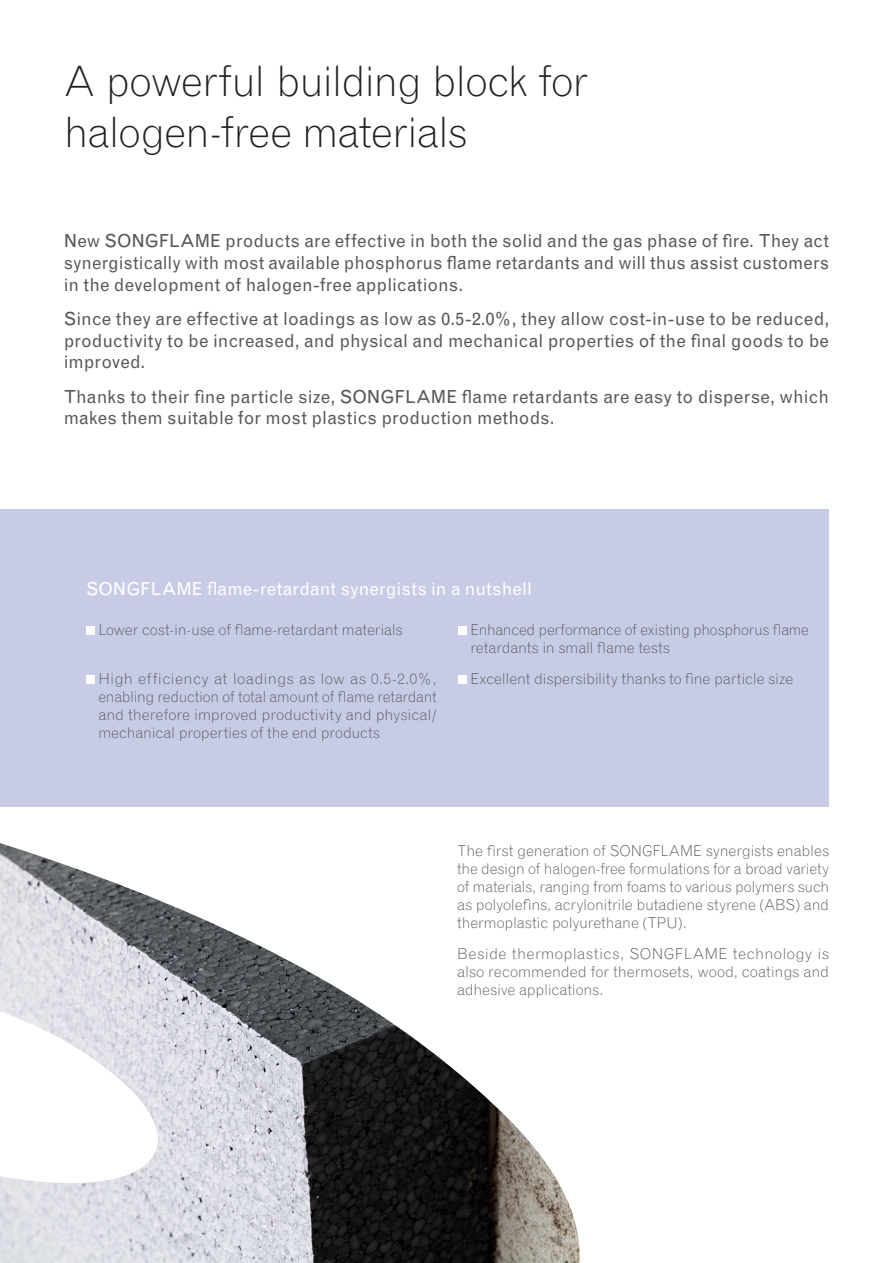
<style>
.page{position:relative;width:893px;height:1263px;background:#fff}
.page>*{position:absolute;margin:0;border:0;box-sizing:border-box;transform-origin:0 0}
.t1{font:300 42px/50.4px "Grotesque";letter-spacing:-.03em;color:#231f20}
.t2{font:18px/21.6px "Grotesque";letter-spacing:.005em;color:#57585a;text-align:justify}
.t3{font:18px "Grotesque";color:#fff}
.t4{font:300 15px/18px "Grotesque";letter-spacing:-.015em;color:#57585a;text-align:justify}
</style>
<div class="page">
<img style="left:0;top:843px;width:580px;height:420px">
<div style="left:0;top:509px;width:829px;height:298px;background:#c7cbe6"></div>
<div style="left:86px;top:626px;width:9px;height:9px;background:#fff"></div>
<div style="left:86px;top:675px;width:9px;height:8px;background:#fff"></div>
<div style="left:458px;top:626px;width:9px;height:9px;background:#fff"></div>
<div style="left:458px;top:675px;width:9px;height:8px;background:#fff"></div>
<h1 class="t1" style="left:64px;top:56px;width:526px">A powerful building block for halogen-free materials</h1>
<p class="t2" style="left:64px;top:230px;width:767px">New SONGFLAME products are effective in both the solid and the gas phase of fire. They act synergistically with most available phosphorus flame retardants and will thus assist customers in the development of halogen-free applications.</p>
<p class="t2" style="left:64px;top:308px;width:767px">Since they are effective at loadings as low as 0.5-2.0%, they allow cost-in-use to be reduced, productivity to be increased, and physical and mechanical properties of the final goods to be improved.</p>
<p class="t2" style="left:64px;top:386px;width:767px">Thanks to their fine particle size, SONGFLAME flame retardants are easy to disperse, which makes them suitable for most plastics production methods.</p>
<p class="t3" style="left:86px;top:578px;width:447px">SONGFLAME flame-retardant synergists in a nutshell</p>
<p class="t4" style="left:98px;top:620px;width:306px">Lower cost-in-use of flame-retardant materials</p>
<p class="t4" style="left:98px;top:669px;width:340px">High efficiency at loadings as low as 0.5-2.0%, enabling reduction of total amount of flame retardant and therefore improved productivity and physical/ mechanical properties of the end products</p>
<p class="t4" style="left:470px;top:620px;width:340px">Enhanced performance of existing phosphorus flame retardants in small flame tests</p>
<p class="t4" style="left:470px;top:669px;width:324px">Excellent dispersibility thanks to fine particle size</p>
<p class="t4" style="left:457px;top:841px;width:374px">The first generation of SONGFLAME synergists enables the design of halogen-free formulations for a broad variety of materials, ranging from foams to various polymers such as polyolefins, acrylonitrile butadiene styrene (ABS) and thermoplastic polyurethane (TPU).</p>
<p class="t4" style="left:457px;top:944px;width:374px">Beside thermoplastics, SONGFLAME technology is also recommended for thermosets, wood, coatings and adhesive applications.</p>
</div>
